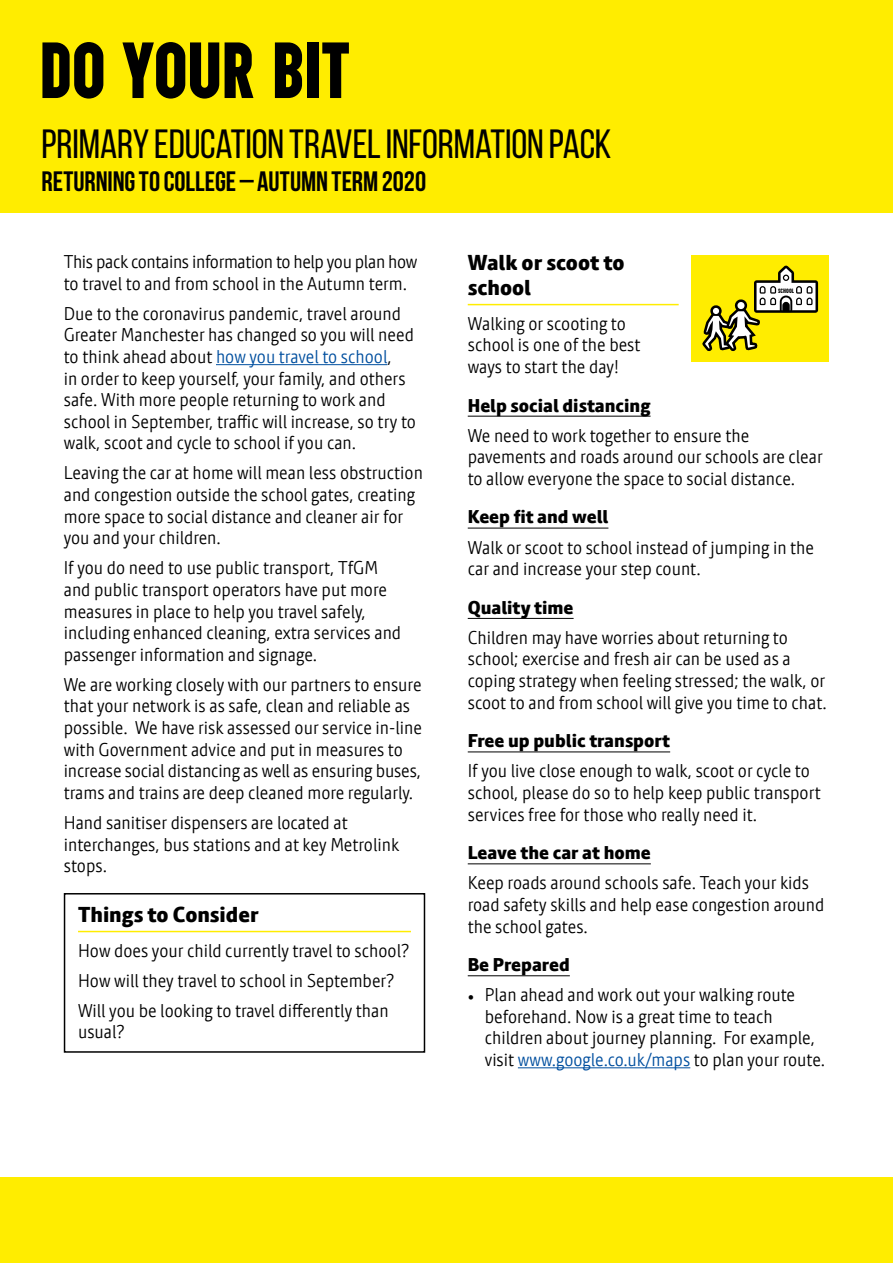
<style>
.page{position:relative;width:893px;height:1263px;background:#fff}
.page>*{position:absolute;margin:0;border:0;box-sizing:border-box;transform-origin:0 0}
.t1{font:79.35px "Duotone";letter-spacing:-.025em;color:#000}
.t2{font:40.8px "Bebas Neue";letter-spacing:-.005em;color:#000}
.t3{font:700 28.05px "Bebas Neue";color:#000}
.t4{font:800 21px/25.2px "Calmetta";color:#000}
.t5{font:300 18px/21.6px "Calmetta";color:#000}
.t6{font:800 18px "Calmetta";color:#000}
.t7{font:300 18px/21.6px "Calmetta";letter-spacing:-.02em;color:#000}
.t8{font:6.3px "Duotone";color:#000}
.s1{color:#004f9f}
</style>
<div class="page">
<div style="left:0;top:0;width:893px;height:213px;background:#ffed00"></div>
<div style="left:0;top:1178px;width:893px;height:85px;background:#ffed00"></div>
<hr style="left:216px;top:364px;width:171px;height:1px;background:#004f9f">
<hr style="left:468px;top:304px;width:211px;height:1px;background:#ffed00">
<hr style="left:468px;top:416px;width:183px;height:1px;background:#000">
<hr style="left:468px;top:528px;width:140px;height:1px;background:#000">
<hr style="left:468px;top:618px;width:106px;height:1px;background:#000">
<hr style="left:468px;top:751px;width:202px;height:1px;background:#000">
<hr style="left:468px;top:863px;width:183px;height:1px;background:#000">
<hr style="left:468px;top:975px;width:102px;height:1px;background:#000">
<hr style="left:518px;top:1067px;width:172px;height:1px;background:#004f9f">
<hr style="left:78px;top:931px;width:333px;height:1px;background:#ffed00">
<div style="left:64px;top:893px;width:361px;height:160px;border:2px solid #000"></div>
<div style="left:691px;top:255px;width:138px;height:106px;background:#ffed00"></div>
<svg style="left:703px;top:266px;width:115px;height:85px"></svg>
<h1 class="t1" style="left:38px;top:28px;width:313px">DO YOUR BIT</h1>
<h2 class="t2" style="left:41px;top:122px;width:572px">PRIMARY EDUCATION TRAVEL INFORMATION PACK</h2>
<h3 class="t3" style="left:41px;top:166px;width:386px">RETURNING TO COLLEGE – AUTUMN TERM 2020</h3>
<p class="t7" style="left:64px;top:251px;width:355px">This pack contains information to help you plan how to travel to and from school in the Autumn term.</p>
<p class="t5" style="left:64px;top:303px;width:354px">Due to the coronavirus pandemic, travel around Greater Manchester has changed so you will need to think ahead about <span class="s1">how you travel to school</span>,<br>in order to keep yourself, your family, and others safe. With more people returning to work and school in September, traffic will increase, so try to walk, scoot and cycle to school if you can.</p>
<p class="t5" style="left:64px;top:462px;width:361px">Leaving the car at home will mean less obstruction and congestion outside the school gates, creating more space to social distance and cleaner air for you and your children.</p>
<p class="t5" style="left:64px;top:557px;width:339px">If you do need to use public transport, TfGM and public transport operators have put more measures in place to help you travel safely, including enhanced cleaning, extra services and passenger information and signage.</p>
<p class="t5" style="left:64px;top:674px;width:360px">We are working closely with our partners to ensure that your network is as safe, clean and reliable as possible. We have risk assessed our service in-line with Government advice and put in measures to increase social distancing as well as ensuring buses, trams and trains are deep cleaned more regularly.</p>
<p class="t5" style="left:64px;top:812px;width:337px">Hand sanitiser dispensers are located at interchanges, bus stations and at key Metrolink stops.</p>
<p class="t4" style="left:78px;top:902px;width:182px">Things to Consider</p>
<p class="t5" style="left:78px;top:935px;width:333px;line-height:30.2px">How does your child currently travel to school?<br>How will they travel to school in September?<br>Will you be looking to travel differently than</p>
<p class="t5" style="left:78px;top:1021px;width:48px">usual?</p>
<p class="t4" style="left:468px;top:250px;width:158px">Walk or scoot to school</p>
<p class="t5" style="left:468px;top:313px;width:174px">Walking or scooting to school is one of the best ways to start the day!</p>
<p class="t6" style="left:468px;top:394px;width:184px">Help social distancing</p>
<p class="t5" style="left:468px;top:424px;width:356px">We need to work together to ensure the pavements and roads around our schools are clear to allow everyone the space to social distance.</p>
<p class="t6" style="left:468px;top:506px;width:142px">Keep fit and well</p>
<p class="t5" style="left:468px;top:536px;width:348px">Walk or scoot to school instead of jumping in the car and increase your step count.</p>
<p class="t6" style="left:468px;top:596px;width:107px">Quality time</p>
<p class="t5" style="left:468px;top:627px;width:361px">Children may have worries about returning to school; exercise and fresh air can be used as a coping strategy when feeling stressed; the walk, or scoot to and from school will give you time to chat.</p>
<p class="t6" style="left:468px;top:729px;width:204px">Free up public transport</p>
<p class="t5" style="left:468px;top:760px;width:355px">If you live close enough to walk, scoot or cycle to school, please do so to help keep public transport services free for those who really need it.</p>
<p class="t6" style="left:468px;top:841px;width:185px">Leave the car at home</p>
<p class="t5" style="left:468px;top:872px;width:358px">Keep roads around schools safe. Teach your kids road safety skills and help ease congestion around the school gates.</p>
<p class="t6" style="left:468px;top:953px;width:104px">Be Prepared</p>
<p class="t5" style="left:485px;top:984px;width:342px;text-indent:-17px">• Plan ahead and work out your walking route beforehand. Now is a great time to teach children about journey planning. For example, visit <span class="s1">www.google.co.uk/maps</span> to plan your route.</p>
<p class="t8" style="left:778px;top:287px;width:18px">SCHOOL</p>
</div>
